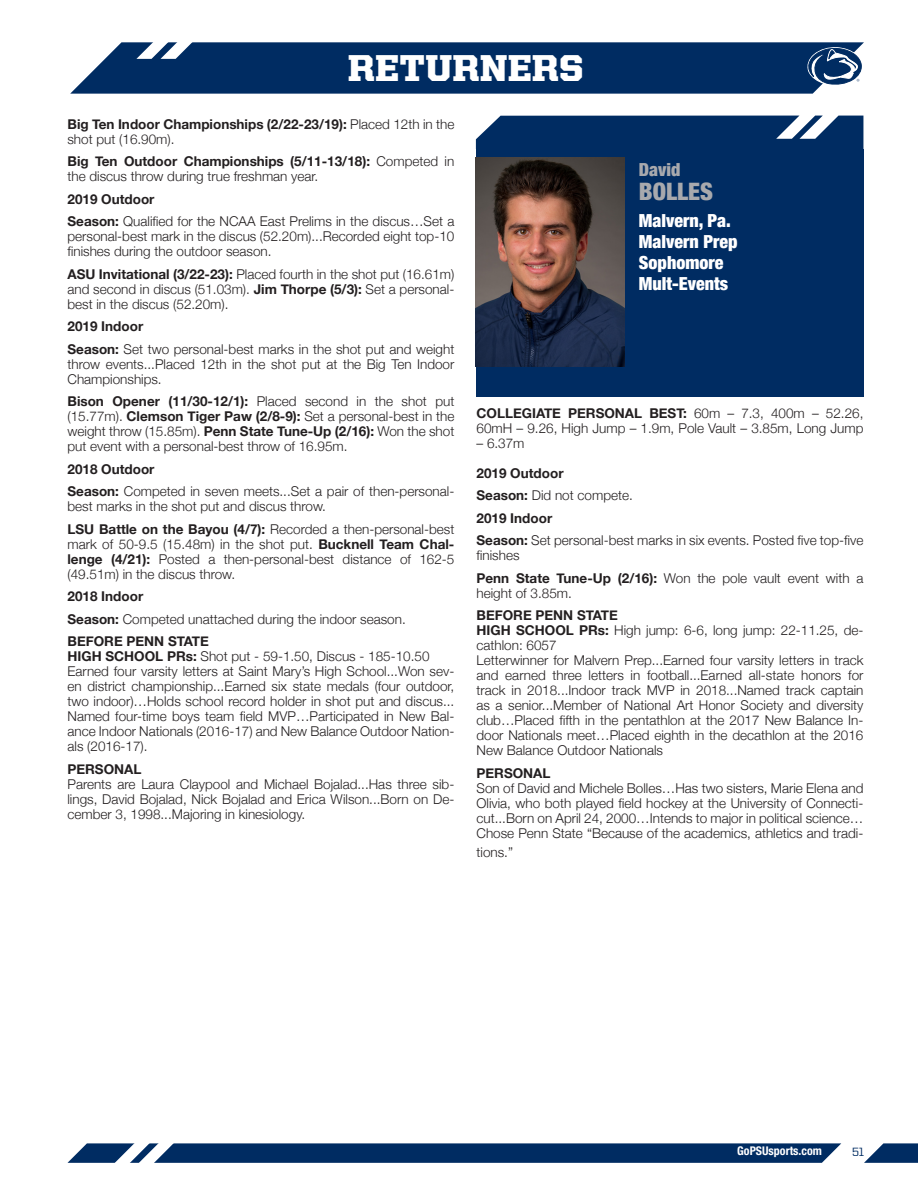
<style>
.page{position:relative;width:918px;height:1188px;background:#fff}
.page>*{position:absolute;margin:0;border:0;box-sizing:border-box;transform-origin:0 0}
._13_Stat_Column_Text{font:900 37.5px "United Serif Reg";color:#fff}
.t1{font:900 condensed 24px "Helvetica Neue";color:#a8a9ad}
.t2{font:900 condensed 18px "Helvetica Neue";color:#fff}
.t3{font:900 condensed 18px "Helvetica Neue";color:#a8a9ad}
.t4{font:300 13.5px/15px "Helvetica Neue";color:#231f20;text-align:justify}
.t5{font:700 13.5px/15px "Helvetica Neue";color:#231f20}
.t6{font:700 condensed 12px "Helvetica Neue LT Pro";color:#fff}
.t7{font:500 12px "United Serif Reg";color:#002c62}
.s1{font-weight:300}
.s2{font-weight:700}
</style>
<div class="page">
<svg style="left:864px;top:1143px;width:54px;height:20px"></svg>
<svg style="left:68px;top:1143px;width:773px;height:20px;background:#163e70"></svg>
<svg style="left:70px;top:42px;width:794px;height:52px;background:#153d6f"></svg>
<div style="left:476px;top:149px;width:387px;height:247px;background:#002c62"></div>
<svg style="left:476px;top:116px;width:387px;height:33px;background:#143c6e"></svg>
<img style="left:476px;top:157px;width:149px;height:210px">
<p class="_13_Stat_Column_Text" style="left:348px;top:47px;width:237px">RETURNERS</p>
<p class="t5" style="left:68px;top:116px;width:388px">Big Ten Indoor Championships (2/22-23/19): <span class="s1">Placed 12th in the shot put (16.90m).</span></p>
<p class="t4" style="left:68px;top:154px;width:388px"><span class="s2">Big Ten Outdoor Championships (5/11-13/18):</span> Competed in the discus throw during true freshman year.</p>
<p class="t5" style="left:68px;top:191px;width:89px">2019 Outdoor</p>
<p class="t4" style="left:68px;top:214px;width:388px"><span class="s2">Season:</span> Qualified for the NCAA East Prelims in the discus…Set a personal-best mark in the discus (52.20m)...Recorded eight top-10 finishes during the outdoor season.</p>
<p class="t4" style="left:68px;top:266px;width:388px"><span class="s2">ASU Invitational (3/22-23):</span> Placed fourth in the shot put (16.61m) and second in discus (51.03m). <span class="s2">Jim Thorpe (5/3):</span> Set a personal&shy;best in the discus (52.20m).</p>
<p class="t5" style="left:68px;top:319px;width:77px">2019 Indoor</p>
<p class="t4" style="left:68px;top:341px;width:388px"><span class="s2">Season:</span> Set two personal-best marks in the shot put and weight throw events...Placed 12th in the shot put at the Big Ten Indoor Championships.</p>
<p class="t4" style="left:68px;top:394px;width:388px"><span class="s2">Bison Opener (11/30-12/1):</span> Placed second in the shot put (15.77m). <span class="s2">Clemson Tiger Paw (2/8-9):</span> Set a personal-best in the weight throw (15.85m). <span class="s2">Penn State Tune-Up (2/16):</span> Won the shot put event with a personal-best throw of 16.95m.</p>
<p class="t5" style="left:68px;top:461px;width:89px">2018 Outdoor</p>
<p class="t4" style="left:68px;top:484px;width:388px"><span class="s2">Season:</span> Competed in seven meets...Set a pair of then-personal&shy;best marks in the shot put and discus throw.</p>
<p class="t4" style="left:68px;top:521px;width:388px"><span class="s2">LSU Battle on the Bayou (4/7):</span> Recorded a then-personal-best mark of 50-9.5 (15.48m) in the shot put. <span class="s2">Bucknell Team Chal&shy;lenge (4/21):</span> Posted a then-personal-best distance of 162-5 (49.51m) in the discus throw.</p>
<p class="t5" style="left:68px;top:589px;width:77px">2018 Indoor</p>
<p class="t4" style="left:68px;top:611px;width:340px"><span class="s2">Season:</span> Competed unattached during the indoor season.</p>
<p class="t5" style="left:68px;top:634px;width:143px">BEFORE PENN STATE</p>
<p class="t4" style="left:68px;top:649px;width:364px"><span class="s2">HIGH SCHOOL PRs:</span> Shot put - 59-1.50, Discus - 185-10.50</p>
<p class="t4" style="left:68px;top:664px;width:388px">Earned four varsity letters at Saint Mary’s High School...Won sev&shy;en district championship...Earned six state medals (four outdoor, two indoor)…Holds school record holder in shot put and discus...<br>Named four-time boys team field MVP…Participated in New Bal&shy;ance Indoor Nationals (2016-17) and New Balance Outdoor Nation&shy;als (2016-17).</p>
<p class="t5" style="left:68px;top:761px;width:76px">PERSONAL</p>
<p class="t4" style="left:68px;top:776px;width:388px">Parents are Laura Claypool and Michael Bojalad...Has three sib&shy;lings, David Bojalad, Nick Bojalad and Erica Wilson...Born on De&shy;cember 3, 1998...Majoring in kinesiology.</p>
<p class="t3" style="left:639px;top:159px;width:43px">David</p>
<p class="t1" style="left:639px;top:177px;width:76px">BOLLES</p>
<p class="t2" style="left:639px;top:210px;width:94px">Malvern, Pa.</p>
<p class="t2" style="left:639px;top:231px;width:100px">Malvern Prep</p>
<p class="t2" style="left:639px;top:252px;width:86px">Sophomore</p>
<p class="t2" style="left:639px;top:273px;width:91px">Mult-Events</p>
<p class="t4" style="left:477px;top:405px;width:388px"><span class="s2">COLLEGIATE PERSONAL BEST:</span> 60m – 7.3, 400m – 52.26,<br>60mH – 9.26, High Jump – 1.9m, Pole Vault – 3.85m, Long Jump</p>
<p class="t4" style="left:477px;top:435px;width:50px">– 6.37m</p>
<p class="t5" style="left:477px;top:465px;width:89px">2019 Outdoor</p>
<p class="t4" style="left:477px;top:488px;width:158px"><span class="s2">Season:</span> Did not compete.</p>
<p class="t5" style="left:477px;top:510px;width:77px">2019 Indoor</p>
<p class="t4" style="left:477px;top:533px;width:388px"><span class="s2">Season:</span> Set personal-best marks in six events. Posted five top-five finishes</p>
<p class="t4" style="left:477px;top:570px;width:388px"><span class="s2">Penn State Tune-Up (2/16):</span> Won the pole vault event with a height of 3.85m.</p>
<p class="t5" style="left:477px;top:608px;width:143px">BEFORE PENN STATE</p>
<p class="t4" style="left:477px;top:623px;width:388px"><span class="s2">HIGH SCHOOL PRs:</span> High jump: 6-6, long jump: 22-11.25, de&shy;cathlon: 6057</p>
<p class="t4" style="left:477px;top:653px;width:388px">Letterwinner for Malvern Prep...Earned four varsity letters in track and earned three letters in football...Earned all-state honors for track in 2018...Indoor track MVP in 2018...Named track captain as a senior...Member of National Art Honor Society and diversity club…Placed fifth in the pentathlon at the 2017 New Balance In&shy;door Nationals meet…Placed eighth in the decathlon at the 2016<br>New Balance Outdoor Nationals</p>
<p class="t5" style="left:477px;top:765px;width:76px">PERSONAL</p>
<p class="t4" style="left:477px;top:780px;width:388px">Son of David and Michele Bolles…Has two sisters, Marie Elena and Olivia, who both played field hockey at the University of Connecti&shy;cut...Born on April 24, 2000…Intends to major in political science… Chose Penn State “Because of the academics, athletics and tradi-</p>
<p class="t4" style="left:477px;top:845px;width:38px">tions.”</p>
<p class="t6" style="left:737px;top:1144px;width:86px">GoPSUsports.com</p>
<p class="t7" style="left:852px;top:1145px;width:13px">51</p>
</div>
